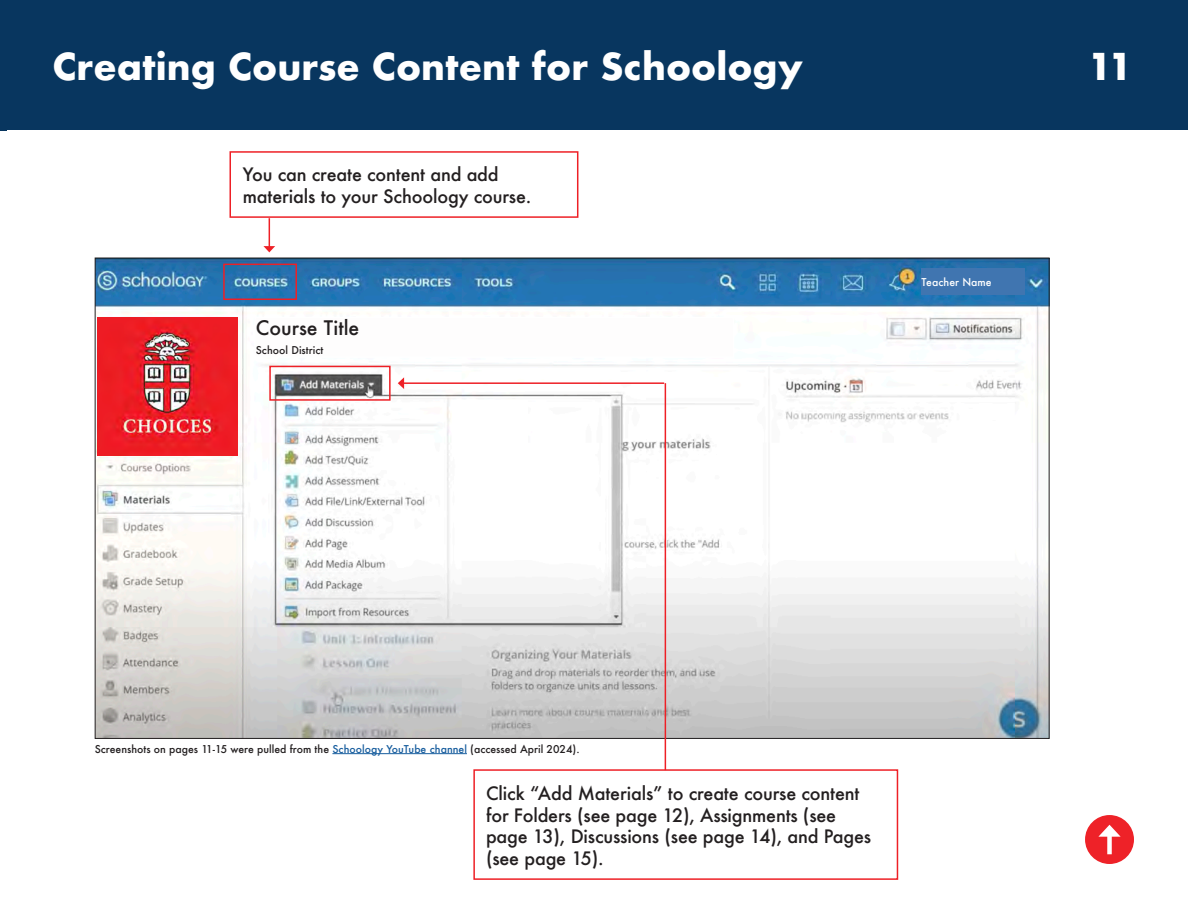
<style>
.page{position:relative;width:1188px;height:918px;background:#fff}
.page>*{position:absolute;margin:0;border:0;box-sizing:border-box;transform-origin:0 0}
.t1{font:700 36px "Futura";color:#fff}
.t2{font:500 19.5px "Futura";color:#231f20}
.t3{font:500 18px/21.6px "Futura";letter-spacing:-.01em;color:#231f20}
.t4{font:500 10.5px "Futura";color:#231f20}
.t5{font:500 10.5px "Futura";color:#fff}
.s1{color:#175d9e}
</style>
<div class="page">
<div style="left:0;top:1px;width:6px;height:130px;background:#08365f"></div>
<div style="left:0;top:0;width:1188px;height:130px;background:#08365f"></div>
<div style="left:1085px;top:815px;width:49px;height:49px;background:#ee2228;border-radius:50%"></div>
<div style="left:1107px;top:833px;width:5px;height:21px;background:#fff"></div>
<svg style="left:1098px;top:825px;width:23px;height:12px"></svg>
<div style="left:230px;top:151px;width:348px;height:67px;border:2px solid #ee2026"></div>
<div style="left:473px;top:769px;width:425px;height:111px;border:2px solid #ee2026"></div>
<svg style="left:263px;top:218px;width:12px;height:34px"></svg>
<img style="left:97px;top:260px;width:951px;height:477px">
<img style="left:98px;top:318px;width:140px;height:138px">
<div style="left:255px;top:318px;width:479px;height:39px;background:#fefdfd"></div>
<div style="left:452px;top:400px;width:76px;height:46px;background:#fff"></div>
<div style="left:922px;top:269px;width:103px;height:26px;background:#4075b0"></div>
<div style="left:223px;top:264px;width:74px;height:36px;border:2px solid #ee2026"></div>
<div style="left:269px;top:366px;width:122px;height:35px;border:2px solid #ee2026"></div>
<hr style="left:403px;top:382px;width:261px;height:2px;background:#ee2026">
<svg style="left:398px;top:377px;width:6px;height:12px"></svg>
<hr style="left:665px;top:383px;width:1px;height:387px;background:#ee2026">
<hr style="left:332px;top:753px;width:135px;height:1px;background:#175d9e">
<p class="t1" style="left:52px;top:40px;width:752px">Creating Course Content for Schoology</p>
<p class="t1" style="left:1088px;top:40px;width:46px">11</p>
<p class="t3" style="left:243px;top:163px;width:290px">You can create content and add materials to your Schoology course.</p>
<p class="t2" style="left:256px;top:314px;width:105px">Course Title</p>
<p class="t4" style="left:256px;top:343px;width:69px">School District</p>
<p class="t5" style="left:922px;top:275px;width:72px">Teacher Name</p>
<p class="t4" style="left:95px;top:742px;width:486px">Screenshots on pages 11-15 were pulled from the <span class="s1">Schoology YouTube channel</span> (accessed April 2024).</p>
<p class="t3" style="left:486px;top:782px;width:387px">Click “Add Materials” to create course content for Folders (see page 12), Assignments (see page 13), Discussions (see page 14), and Pages (see page 15).</p>
</div>
